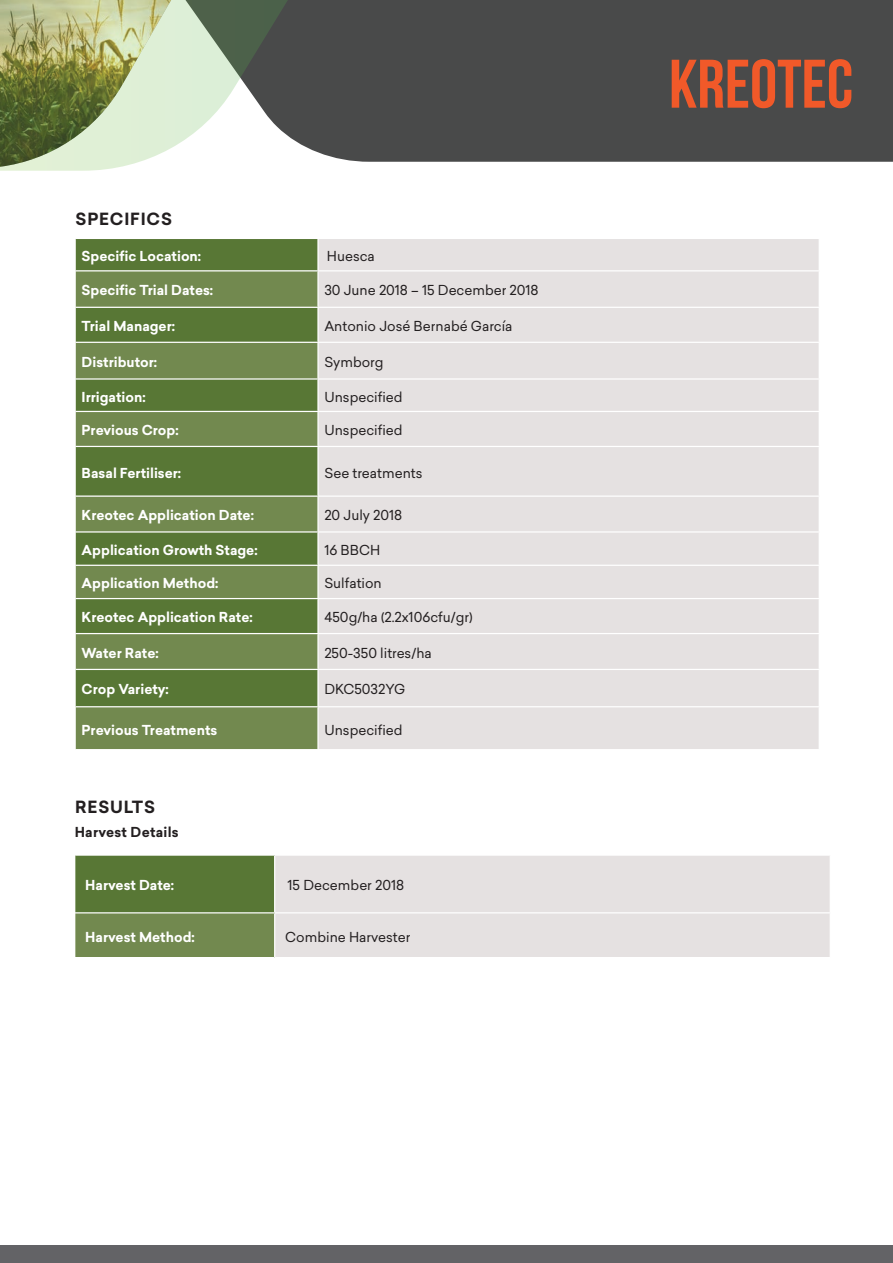
<style>
.page{position:relative;width:893px;height:1263px;background:#fff}
.page>*{position:absolute;margin:0;border:0;box-sizing:border-box;transform-origin:0 0}
.t1{font:700 68.55px "Bebas Neue";color:#f15929}
.t2{font:700 16.5px "Sailec";letter-spacing:.05em;color:#231f20}
.t3{font:700 13.5px "Sailec";color:#fff}
.t4{font:13.5px "Sailec";color:#231f20}
.t5{font:700 13.5px "Sailec";letter-spacing:.02em;color:#231f20}
</style>
<div class="page">
<div style="left:0;top:1246px;width:893px;height:17px;background:#636366"></div>
<div style="left:540px;top:0;width:353px;height:162px;background:#494a4a"></div>
<svg style="left:0;top:0;width:540px;height:171px;background:#848a79"></svg>
<div style="left:75px;top:855px;width:200px;height:58px;background:#587735"></div>
<div style="left:275px;top:856px;width:555px;height:101px;background:#e5e1e1"></div>
<div style="left:75px;top:913px;width:200px;height:44px;background:#72894f"></div>
<hr style="left:75px;top:854px;width:200px;height:2px;background:#fff">
<hr style="left:75px;top:912px;width:200px;height:1px;background:#fff">
<hr style="left:275px;top:912px;width:556px;height:1px;background:#fff">
<hr style="left:274px;top:856px;width:1px;height:56px;background:#fff">
<hr style="left:274px;top:913px;width:1px;height:44px;background:#fff">
<hr style="left:75px;top:856px;width:1px;height:57px;background:#fff">
<hr style="left:75px;top:913px;width:1px;height:44px;background:#fff">
<div style="left:76px;top:239px;width:241px;height:31px;background:#587735"></div>
<div style="left:319px;top:239px;width:500px;height:510px;background:#e5e1e1"></div>
<svg style="left:76px;top:271px;width:241px;height:478px;background:#688245"></svg>
<div style="left:75px;top:669px;width:243px;height:38px;background:#587735"></div>
<hr style="left:318px;top:270px;width:502px;height:1px;background:#fff">
<hr style="left:75px;top:307px;width:243px;height:1px;background:#fff">
<hr style="left:318px;top:307px;width:502px;height:1px;background:#fff">
<hr style="left:318px;top:342px;width:502px;height:1px;background:#fff">
<hr style="left:318px;top:378px;width:502px;height:2px;background:#fff">
<hr style="left:318px;top:411px;width:502px;height:1px;background:#fff">
<hr style="left:75px;top:342px;width:243px;height:1px;background:#fff">
<hr style="left:75px;top:378px;width:243px;height:2px;background:#fff">
<hr style="left:75px;top:411px;width:243px;height:1px;background:#fff">
<hr style="left:75px;top:446px;width:243px;height:1px;background:#fff">
<hr style="left:75px;top:495px;width:243px;height:2px;background:#fff">
<hr style="left:75px;top:531px;width:243px;height:2px;background:#fff">
<hr style="left:75px;top:565px;width:243px;height:1px;background:#fff">
<hr style="left:75px;top:598px;width:243px;height:1px;background:#fff">
<hr style="left:75px;top:633px;width:243px;height:1px;background:#fff">
<hr style="left:75px;top:669px;width:1px;height:38px;background:#fff">
<hr style="left:75px;top:669px;width:243px;height:1px;background:#fff">
<hr style="left:75px;top:706px;width:243px;height:1px;background:#fff">
<hr style="left:318px;top:446px;width:502px;height:1px;background:#fff">
<hr style="left:318px;top:495px;width:502px;height:2px;background:#fff">
<hr style="left:318px;top:531px;width:502px;height:2px;background:#fff">
<hr style="left:318px;top:565px;width:502px;height:1px;background:#fff">
<hr style="left:318px;top:598px;width:502px;height:1px;background:#fff">
<hr style="left:318px;top:633px;width:502px;height:1px;background:#fff">
<hr style="left:318px;top:669px;width:502px;height:1px;background:#fff">
<hr style="left:317px;top:670px;width:2px;height:36px;background:#fff">
<hr style="left:318px;top:706px;width:502px;height:1px;background:#fff">
<p class="t2" style="left:76px;top:207px;width:98px">SPECIFICS</p>
<p class="t3" style="left:82px;top:246px;width:121px">Specific Location:</p>
<p class="t4" style="left:327px;top:247px;width:49px">Huesca</p>
<p class="t3" style="left:82px;top:281px;width:133px">Specific Trial Dates:</p>
<p class="t4" style="left:324px;top:281px;width:216px">30 June 2018 – 15 December 2018</p>
<p class="t3" style="left:82px;top:317px;width:95px">Trial Manager:</p>
<p class="t4" style="left:324px;top:317px;width:190px">Antonio José Bernabé García</p>
<p class="t3" style="left:82px;top:352px;width:77px">Distributor:</p>
<p class="t4" style="left:324px;top:353px;width:61px">Symborg</p>
<p class="t3" style="left:82px;top:387px;width:66px">Irrigation:</p>
<p class="t4" style="left:324px;top:387px;width:80px">Unspecified</p>
<p class="t3" style="left:82px;top:421px;width:99px">Previous Crop:</p>
<p class="t4" style="left:324px;top:421px;width:80px">Unspecified</p>
<p class="t3" style="left:82px;top:463px;width:101px">Basal Fertiliser:</p>
<p class="t4" style="left:324px;top:463px;width:100px">See treatments</p>
<p class="t3" style="left:82px;top:506px;width:174px">Kreotec Application Date:</p>
<p class="t4" style="left:324px;top:506px;width:79px">20 July 2018</p>
<p class="t3" style="left:82px;top:540px;width:178px">Application Growth Stage:</p>
<p class="t4" style="left:324px;top:541px;width:57px">16 BBCH</p>
<p class="t3" style="left:82px;top:574px;width:139px">Application Method:</p>
<p class="t4" style="left:324px;top:574px;width:59px">Sulfation</p>
<p class="t3" style="left:82px;top:608px;width:173px">Kreotec Application Rate:</p>
<p class="t4" style="left:324px;top:608px;width:150px">450g/ha (2.2x106cfu/gr)</p>
<p class="t3" style="left:82px;top:643px;width:79px">Water Rate:</p>
<p class="t4" style="left:324px;top:643px;width:109px">250-350 litres/ha</p>
<p class="t3" style="left:82px;top:680px;width:89px">Crop Variety:</p>
<p class="t4" style="left:324px;top:680px;width:82px">DKC5032YG</p>
<p class="t3" style="left:82px;top:720px;width:137px">Previous Treatments</p>
<p class="t4" style="left:324px;top:720px;width:80px">Unspecified</p>
<p class="t2" style="left:75px;top:795px;width:81px">RESULTS</p>
<p class="t5" style="left:75px;top:823px;width:106px">Harvest Details</p>
<p class="t3" style="left:85px;top:876px;width:91px">Harvest Date:</p>
<p class="t4" style="left:288px;top:876px;width:118px">15 December 2018</p>
<p class="t3" style="left:85px;top:927px;width:111px">Harvest Method:</p>
<p class="t4" style="left:285px;top:927px;width:127px">Combine Harvester</p>
<h1 class="t1" style="left:669px;top:46px;width:186px">KREOtec</h1>
</div>
